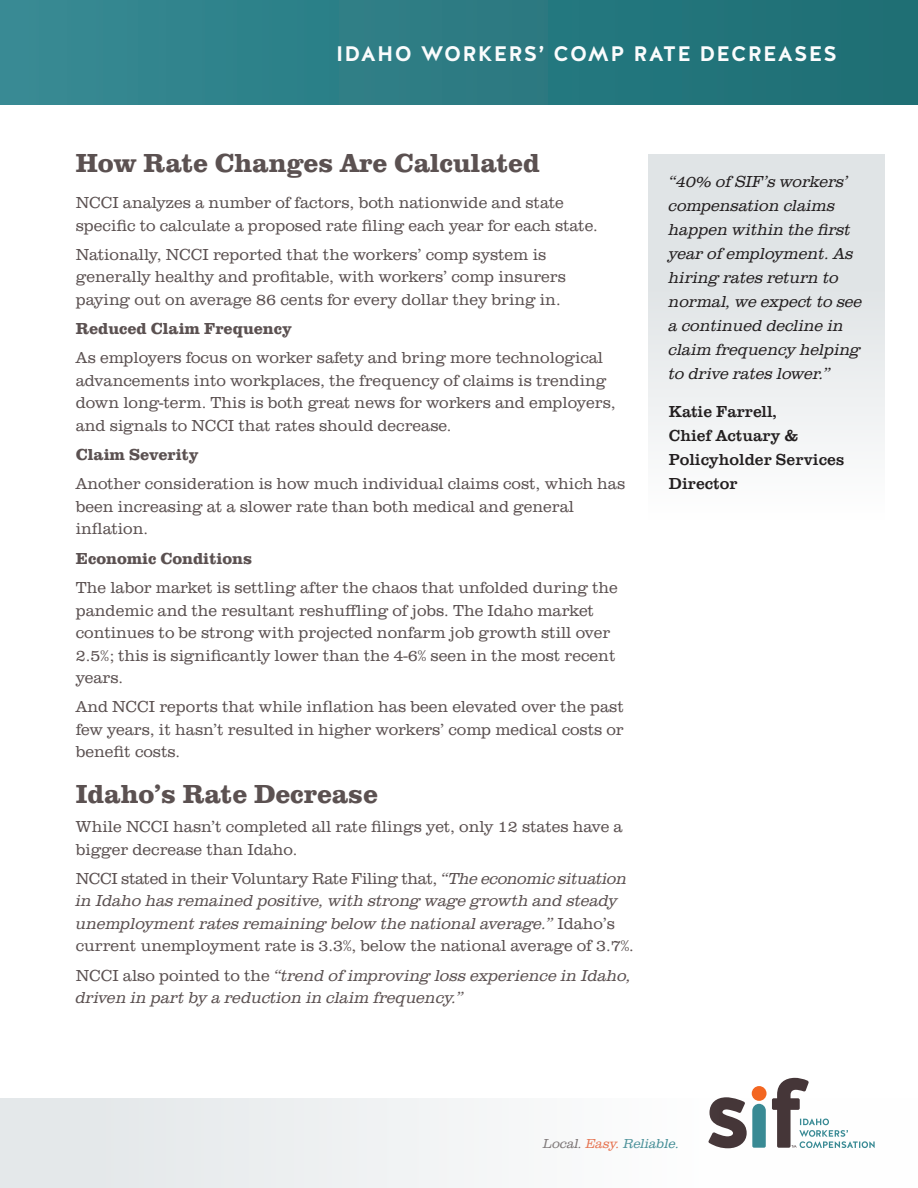
<style>
.page{position:relative;width:918px;height:1188px;background:#fff}
.page>*{position:absolute;margin:0;border:0;box-sizing:border-box;transform-origin:0 0}
.t1{font:700 27px "Clarendon URW";color:#5b5151}
.t2{font:700 21px "Halis GR";letter-spacing:.06em;color:#fbfcfd}
.t3{font:300 16.5px/22.5px "Clarendon URW";color:#5b5151}
.t4{font:italic 300 16.5px/22.5px "Clarendon URW";color:#5b5151}
.t5{font:italic 300 16.5px/24px "Clarendon URW";color:#231f20}
.t6{font:16.5px/24px "Clarendon URW";color:#231f20}
.t7{font:700 16.5px "Clarendon URW";color:#5b5151}
.t8{font:italic 300 13.5px "Clarendon URW";color:#37868f}
.s1{font-style:normal}
.s2{color:#5b5151}
.s3{color:#e75a2f}
</style>
<div class="page">
<div style="left:648px;top:154px;width:237px;height:365px;background:linear-gradient(to bottom,#d9dee0,#fafbfb)"></div>
<div style="left:752px;top:1086px;width:15px;height:15px;background:#f36621;border-radius:50%"></div>
<svg style="left:718px;top:1097px;width:48px;height:2px"></svg>
<svg style="left:772px;top:1078px;width:37px;height:21px"></svg>
<svg style="left:0;top:1099px;width:875px;height:89px;fill:#f1f3f4"></svg>
<div style="left:0;top:0;width:918px;height:105px;background:linear-gradient(to right,#388a94,#1d6d73)"></div>
<p class="t2" style="left:336px;top:40px;width:502px">IDAHO WORKERS’ COMP RATE DECREASES</p>
<h1 class="t1" style="left:76px;top:143px;width:465px">How Rate Changes Are Calculated</h1>
<p class="t3" style="left:76px;top:191px;width:523px">NCCI analyzes a number of factors, both nationwide and state specific to calculate a proposed rate filing each year for each state.</p>
<p class="t3" style="left:76px;top:242px;width:492px">Nationally, NCCI reported that the workers’ comp system is generally healthy and profitable, with workers’ comp insurers paying out on average 86 cents for every dollar they bring in.</p>
<p class="t7" style="left:76px;top:317px;width:217px">Reduced Claim Frequency</p>
<p class="t3" style="left:76px;top:346px;width:541px">As employers focus on worker safety and bring more technological advancements into workplaces, the frequency of claims is trending down long-term. This is both great news for workers and employers, and signals to NCCI that rates should decrease.</p>
<p class="t7" style="left:76px;top:443px;width:124px">Claim Severity</p>
<p class="t3" style="left:76px;top:472px;width:551px">Another consideration is how much individual claims cost, which has been increasing at a slower rate than both medical and general inflation.</p>
<p class="t7" style="left:76px;top:546px;width:178px">Economic Conditions</p>
<p class="t3" style="left:76px;top:576px;width:544px">The labor market is settling after the chaos that unfolded during the pandemic and the resultant reshuffling of jobs. The Idaho market continues to be strong with projected nonfarm job growth still over 2.5%; this is significantly lower than the 4-6% seen in the most recent years.</p>
<p class="t3" style="left:76px;top:695px;width:550px;text-align:justify">And NCCI reports that while inflation has been elevated over the past few years, it hasn’t resulted in higher workers’ comp medical costs or benefit costs.</p>
<h1 class="t1" style="left:76px;top:774px;width:304px">Idaho’s Rate Decrease</h1>
<p class="t3" style="left:76px;top:815px;width:548px">While NCCI hasn’t completed all rate filings yet, only 12 states have a bigger decrease than Idaho.</p>
<p class="t4" style="left:76px;top:867px;width:560px"><span class="s1">NCCI stated in their Voluntary Rate Filing that,</span> “The economic situation in Idaho has remained positive, with strong wage growth and steady unemployment rates remaining below the national average.” <span class="s1">Idaho’s current unemployment rate is 3.3%, below the national average of 3.7%.</span></p>
<p class="t4" style="left:76px;top:964px;width:557px"><span class="s1">NCCI also pointed to the</span> “trend of improving loss experience in Idaho, driven in part by a reduction in claim frequency.”</p>
<p class="t5" style="left:669px;top:170px;width:195px">“40% of SIF’s workers’ compensation claims happen within the first year of employment. As hiring rates return to normal, we expect to see a continued decline in claim frequency helping to drive rates lower.”</p>
<p class="t6" style="left:669px;top:398px;width:177px">Katie Farrell,<br>Chief Actuary &amp;<br>Policyholder Services<br>Director</p>
<p class="t8" style="left:543px;top:1136px;width:138px"><span class="s2">Local.</span> <span class="s3">Easy.</span> Reliable.</p>
</div>
